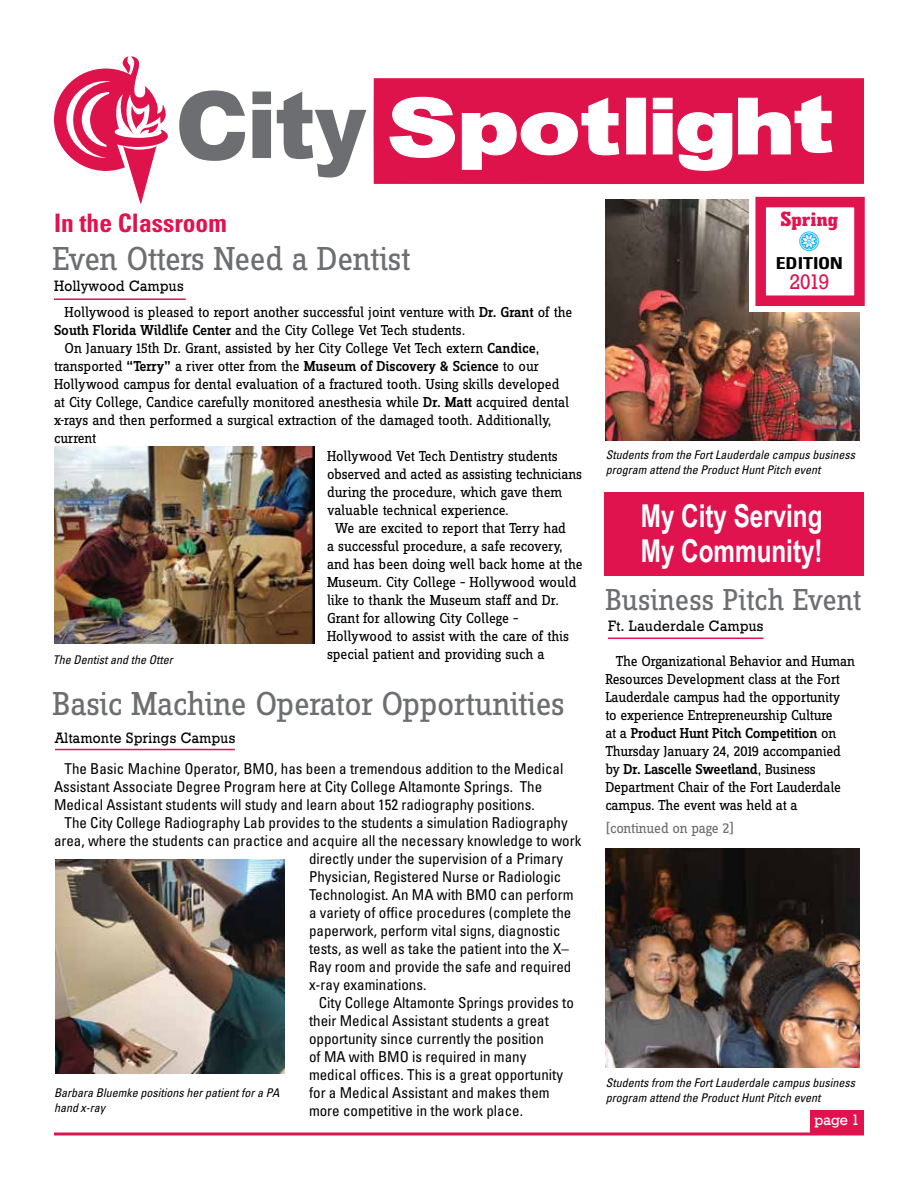
<style>
.page{position:relative;width:918px;height:1188px;background:#fff}
.page>*{position:absolute;margin:0;border:0;box-sizing:border-box;transform-origin:0 0}
.t1{font:34.5px "Zine Slab Dis";letter-spacing:-.02em;color:#6d6e71}
.t2{font:700 31.5px/34.5px "Arial Narrow";color:#fff;scale:.94 1}
.t3{font:31.5px "Zine Slab Dis";letter-spacing:-.01em;color:#6d6e71}
.t4{font:700 condensed 25.5px "Univers";color:#e1134f}
.t5{font:21px "Geometric Slab 703 BT Xtra Bold Cond";color:#e1134f;scale:1.23 1}
.t6{font:21px "Geometric Slab 712 BT Medium A";color:#e1134f}
.t7{font:700 condensed 16.5px "Univers";color:#000;scale:1.2 1}
.t8{font:15px/18px "Zine Slab Dis";letter-spacing:-.01em;color:#000}
.t9{font:condensed 15px/18px "Univers";color:#000}
.t10{font:15px "Geometric Slab 712 BT Medium A";letter-spacing:.03em;color:#000;scale:.95 1}
.t11{font:15px "Zine Slab Dis";letter-spacing:-.02em;color:#6d6e71}
.t12{font:15px "Geometric Slab 712 BT Medium A";color:#fff}
.t13{font:italic condensed 12px/15px "Univers";color:#000}
.s1{font-weight:500}
</style>
<div class="page">
<img style="left:606px;top:199px;width:254px;height:242px">
<svg style="left:54px;top:1132px;width:810px;height:4px;background:#e84d7a"></svg>
<div style="left:810px;top:1110px;width:54px;height:24px;background:#e1134f"></div>
<div style="left:374px;top:78px;width:490px;height:106px;background:#df134c"></div>
<div style="left:54px;top:69px;width:104px;height:102px;background:#df134c;border-radius:50%"></div>
<svg style="left:66px;top:81px;width:78px;height:77px"></svg>
<div style="left:73px;top:82px;width:78px;height:76px;background:#df134c;border-radius:50%"></div>
<div style="left:82px;top:92px;width:55px;height:55px;background:#fff;border-radius:50%"></div>
<div style="left:90px;top:92px;width:56px;height:55px;background:#df134c;border-radius:50%"></div>
<svg style="left:106px;top:56px;width:62px;height:148px"></svg>
<svg style="left:252px;top:92px;width:19px;height:66px"></svg>
<svg style="left:277px;top:92px;width:89px;height:86px"></svg>
<svg style="left:179px;top:90px;width:66px;height:71px"></svg>
<div style="left:626px;top:98px;width:20px;height:56px;background:#fff;border:1px solid #fff"></div>
<svg style="left:389px;top:96px;width:231px;height:74px"></svg>
<svg style="left:652px;top:95px;width:181px;height:76px"></svg>
<hr style="left:54px;top:298px;width:132px;height:2px;background:#e1134f">
<img style="left:54px;top:447px;width:260px;height:197px">
<div style="left:604px;top:492px;width:259px;height:84px;background:#e1134f"></div>
<img style="left:55px;top:860px;width:229px;height:213px">
<hr style="left:55px;top:749px;width:180px;height:1px;background:#e1134f">
<div style="left:174px;top:162px;width:121px;height:45px;background:#fff"></div>
<div style="left:750px;top:187px;width:130px;height:125px;background:#fff"></div>
<div style="left:755px;top:197px;width:110px;height:109px;border:10px solid #e1134f"></div>
<hr style="left:608px;top:638px;width:156px;height:1px;background:#e1134f">
<img style="left:606px;top:848px;width:254px;height:219px">
<h3 class="t4" style="left:54px;top:207px;width:174px">In the Classroom</h3>
<h1 class="t1" style="left:53px;top:242px;width:359px">Even Otters Need a Dentist</h1>
<p class="t10" style="left:54px;top:277px;width:138px">Hollywood Campus</p>
<p class="t8" style="left:64px;top:304px;width:509px">Hollywood is pleased to report another successful joint venture with <span class="s1">Dr. Grant</span> of the</p>
<p class="t8" style="left:54px;top:322px;width:413px"><span class="s1">South Florida Wildlife Center</span> and the City College Vet Tech students.</p>
<p class="t8" style="left:64px;top:340px;width:476px">On January 15th Dr. Grant, assisted by her City College Vet Tech extern <span class="s1">Candice</span>,</p>
<p class="t8" style="left:54px;top:358px;width:487px">transported <span class="s1">“Terry”</span> a river otter from the <span class="s1">Museum of Discovery &amp; Science</span> to our</p>
<p class="t8" style="left:54px;top:376px;width:507px">Hollywood campus for dental evaluation of a fractured tooth. Using skills developed</p>
<p class="t8" style="left:54px;top:394px;width:517px">at City College, Candice carefully monitored anesthesia while <span class="s1">Dr. Matt</span> acquired dental</p>
<p class="t8" style="left:54px;top:412px;width:499px">x-rays and then performed a surgical extraction of the damaged tooth. Additionally,</p>
<p class="t8" style="left:54px;top:430px;width:44px">current</p>
<p class="t8" style="left:327px;top:448px;width:232px">Hollywood Vet Tech Dentistry students</p>
<p class="t8" style="left:327px;top:466px;width:257px">observed and acted as assisting technicians</p>
<p class="t8" style="left:327px;top:484px;width:237px">during the procedure, which gave them</p>
<p class="t8" style="left:327px;top:502px;width:183px">valuable technical experience.</p>
<p class="t8" style="left:335px;top:520px;width:233px">We are excited to report that Terry had</p>
<p class="t8" style="left:327px;top:538px;width:237px">a successful procedure, a safe recovery,</p>
<p class="t8" style="left:327px;top:556px;width:257px">and has been doing well back home at the</p>
<p class="t8" style="left:327px;top:574px;width:251px">Museum. City College – Hollywood would</p>
<p class="t8" style="left:327px;top:592px;width:234px">like to thank the Museum staff and Dr.</p>
<p class="t8" style="left:327px;top:610px;width:193px">Grant for allowing City College –</p>
<p class="t8" style="left:327px;top:628px;width:244px">Hollywood to assist with the care of this</p>
<p class="t8" style="left:327px;top:646px;width:219px">special patient and providing such a</p>
<p class="t13" style="left:53px;top:652px;width:121px">The Dentist and the Otter</p>
<h1 class="t1" style="left:53px;top:687px;width:514px">Basic Machine Operator Opportunities</h1>
<p class="t10" style="left:55px;top:728px;width:191px">Altamonte Springs Campus</p>
<p class="t9" style="left:54px;top:759px;width:511px;text-indent:10px">The Basic Machine Operator, BMO, has been a tremendous addition to the Medical<br>Assistant Associate Degree Program here at City College Altamonte Springs. The<br>Medical Assistant students will study and learn about 152 radiography positions.</p>
<p class="t9" style="left:64px;top:813px;width:505px">The City College Radiography Lab provides to the students a simulation Radiography</p>
<p class="t9" style="left:54px;top:831px;width:529px">area, where the students can practice and acquire all the necessary knowledge to work</p>
<p class="t9" style="left:309px;top:849px;width:256px">directly under the supervision of a Primary</p>
<p class="t9" style="left:309px;top:867px;width:254px">Physician, Registered Nurse or Radiologic</p>
<p class="t9" style="left:309px;top:885px;width:266px">Technologist. An MA with BMO can perform</p>
<p class="t9" style="left:309px;top:903px;width:264px">a variety of office procedures (complete the</p>
<p class="t9" style="left:309px;top:921px;width:253px">paperwork, perform vital signs, diagnostic</p>
<p class="t9" style="left:309px;top:939px;width:261px">tests, as well as take the patient into the X–</p>
<p class="t9" style="left:309px;top:957px;width:264px">Ray room and provide the safe and required</p>
<p class="t9" style="left:309px;top:975px;width:119px">x-ray examinations.</p>
<p class="t9" style="left:319px;top:993px;width:256px">City College Altamonte Springs provides to</p>
<p class="t9" style="left:309px;top:1011px;width:241px">their Medical Assistant students a great</p>
<p class="t9" style="left:309px;top:1029px;width:236px">opportunity since currently the position</p>
<p class="t9" style="left:309px;top:1047px;width:219px">of MA with BMO is required in many</p>
<p class="t9" style="left:309px;top:1065px;width:256px">medical offices. This is a great opportunity</p>
<p class="t9" style="left:309px;top:1083px;width:242px">for a Medical Assistant and makes them</p>
<p class="t9" style="left:309px;top:1101px;width:216px">more competitive in the work place.</p>
<p class="t13" style="left:54px;top:1085px;width:227px">Barbara Bluemke positions her patient for a PA hand x-ray</p>
<h3 class="t5" style="left:781px;top:205px;width:48px">Spring</h3>
<p class="t7" style="left:776px;top:253px;width:58px">EDITION</p>
<h3 class="t6" style="left:790px;top:269px;width:41px">2019</h3>
<p class="t13" style="left:606px;top:447px;width:251px">Students from the Fort Lauderdale campus business program attend the Product Hunt Pitch event</p>
<h2 class="t2" style="left:641px;top:497px;width:195px">My City Serving<br>My Community!</h2>
<h2 class="t3" style="left:605px;top:584px;width:258px">Business Pitch Event</h2>
<p class="t10" style="left:608px;top:617px;width:165px">Ft. Lauderdale Campus</p>
<p class="t8" style="left:605px;top:653px;width:251px;text-indent:10px">The Organizational Behavior and Human Resources Development class at the Fort Lauderdale campus had the opportunity to experience Entrepreneurship Culture<br>at a <span class="s1">Product Hunt Pitch Competition</span> on Thursday January 24, 2019 accompanied by <span class="s1">Dr. Lascelle Sweetland</span>, Business Department Chair of the Fort Lauderdale campus. The event was held at a</p>
<p class="t11" style="left:606px;top:820px;width:130px">[continued on page 2]</p>
<p class="t13" style="left:606px;top:1075px;width:251px">Students from the Fort Lauderdale campus business program attend the Product Hunt Pitch event</p>
<p class="t12" style="left:814px;top:1111px;width:46px">page 1</p>
</div>
